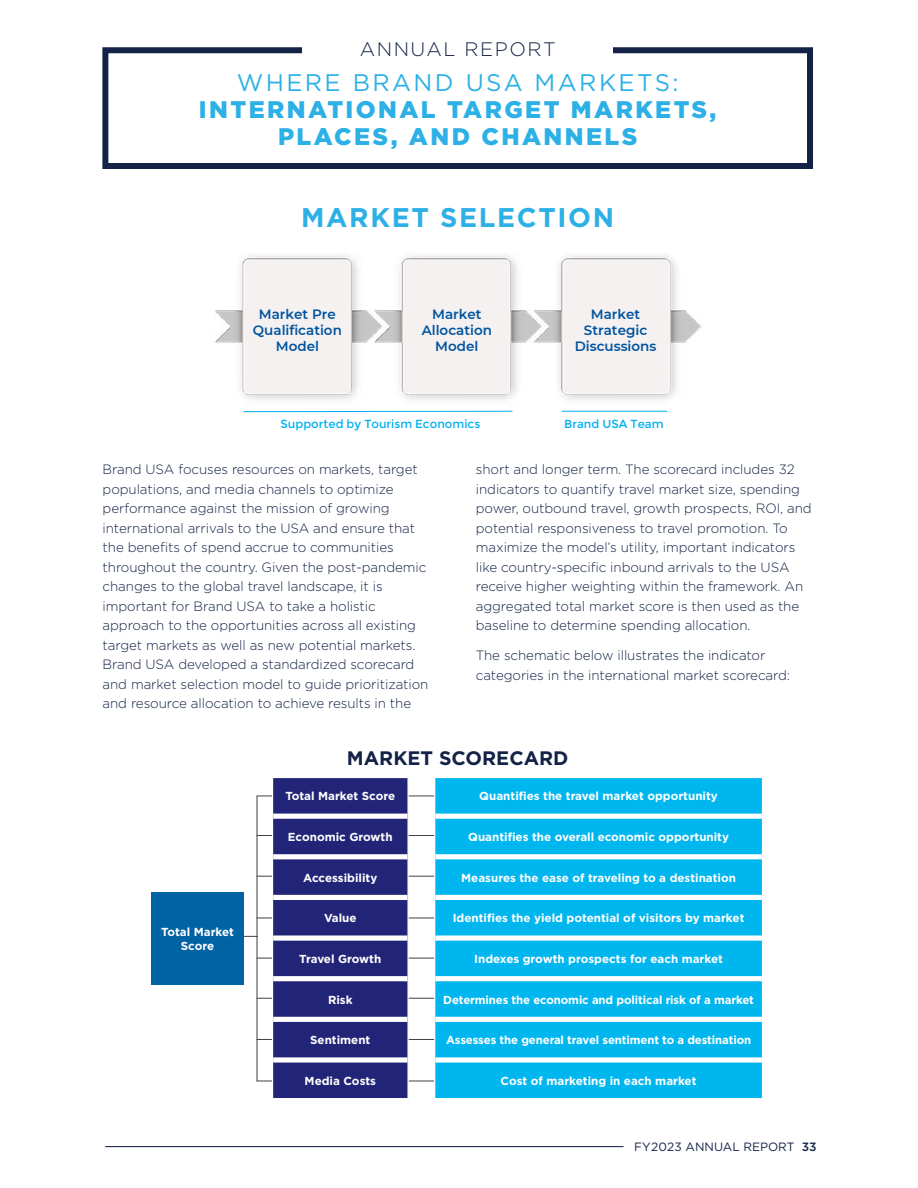
<style>
.page{position:relative;width:918px;height:1188px;background:#fff}
.page>*{position:absolute;margin:0;border:0;box-sizing:border-box;transform-origin:0 0}
.t1{font:700 27px "Gotham";letter-spacing:.06em;color:#2cb0e6}
.t2{font:900 24px/27px "Gotham";letter-spacing:.1em;color:#2cb0e6;text-align:center}
.t3{font:24px "Gotham";letter-spacing:.1em;color:#2cb0e6}
.t4{font:700 19.5px "Gotham";color:#132246}
.t5{font:300 19.5px "Gotham";letter-spacing:.08em;color:#132246}
.t6{font:300 13.5px/19.5px "Gotham";letter-spacing:-.005em;color:#132246}
.t7{font:600 13.5px/16.2px "Montserrat";color:#00549f;text-align:center}
.t8{font:12px "Gotham";color:#132246}
.t9{font:11.7px "Montserrat";color:#00b0f0}
.t10{font:700 11.55px/14.2px "Gotham";color:#fff;text-align:center}
.t11{font:700 11.55px "Gotham";letter-spacing:-.02em;color:#fff}
.s1{font-weight:500}
</style>
<div class="page">
<div style="left:102px;top:47px;width:711px;height:122px;border:6px solid #132246"></div>
<div style="left:302px;top:40px;width:311px;height:24px;background:#fff"></div>
<img style="left:215px;top:255px;width:486px;height:158px">
<hr style="left:243px;top:411px;width:269px;height:1px;background:#00b0f0">
<hr style="left:562px;top:411px;width:105px;height:1px;background:#00b0f0">
<div style="left:151px;top:892px;width:93px;height:93px;background:#0063a4"></div>
<hr style="left:257px;top:796px;width:208px;height:1px;background:#414042">
<hr style="left:257px;top:835px;width:208px;height:1px;background:#414042">
<hr style="left:257px;top:876px;width:208px;height:1px;background:#414042">
<hr style="left:257px;top:918px;width:208px;height:1px;background:#414042">
<svg style="left:244px;top:936px;width:13px;height:1px"></svg>
<hr style="left:257px;top:998px;width:208px;height:1px;background:#414042">
<hr style="left:257px;top:1081px;width:208px;height:1px;background:#414042">
<hr style="left:257px;top:1039px;width:208px;height:1px;background:#414042">
<hr style="left:257px;top:958px;width:208px;height:1px;background:#414042">
<div style="left:273px;top:778px;width:134px;height:320px;background:#222478"></div>
<hr style="left:272px;top:778px;width:1px;height:38px;background:#fff">
<hr style="left:407px;top:778px;width:2px;height:38px;background:#fff">
<hr style="left:272px;top:816px;width:1px;height:41px;background:#fff">
<hr style="left:407px;top:816px;width:2px;height:41px;background:#fff">
<hr style="left:272px;top:857px;width:1px;height:40px;background:#fff">
<hr style="left:407px;top:857px;width:2px;height:40px;background:#fff">
<hr style="left:272px;top:897px;width:1px;height:41px;background:#fff">
<hr style="left:407px;top:897px;width:2px;height:41px;background:#fff">
<hr style="left:272px;top:938px;width:1px;height:41px;background:#fff">
<hr style="left:407px;top:938px;width:2px;height:41px;background:#fff">
<hr style="left:272px;top:979px;width:1px;height:40px;background:#fff">
<hr style="left:407px;top:979px;width:2px;height:40px;background:#fff">
<hr style="left:272px;top:1019px;width:1px;height:41px;background:#fff">
<hr style="left:407px;top:1019px;width:2px;height:41px;background:#fff">
<hr style="left:272px;top:1060px;width:1px;height:38px;background:#fff">
<hr style="left:407px;top:1060px;width:2px;height:38px;background:#fff">
<div style="left:273px;top:814px;width:134px;height:5px;background:#fff"></div>
<div style="left:273px;top:854px;width:134px;height:5px;background:#fff"></div>
<div style="left:273px;top:895px;width:134px;height:5px;background:#fff"></div>
<div style="left:273px;top:935px;width:134px;height:6px;background:#fff"></div>
<div style="left:273px;top:976px;width:134px;height:5px;background:#fff"></div>
<div style="left:273px;top:1017px;width:134px;height:5px;background:#fff"></div>
<div style="left:273px;top:1057px;width:134px;height:6px;background:#fff"></div>
<div style="left:435px;top:778px;width:327px;height:320px;background:#00b6ef"></div>
<hr style="left:434px;top:778px;width:1px;height:38px;background:#fff">
<hr style="left:434px;top:816px;width:1px;height:41px;background:#fff">
<hr style="left:434px;top:857px;width:1px;height:40px;background:#fff">
<hr style="left:434px;top:897px;width:1px;height:41px;background:#fff">
<hr style="left:434px;top:938px;width:1px;height:41px;background:#fff">
<hr style="left:434px;top:979px;width:1px;height:40px;background:#fff">
<hr style="left:434px;top:1019px;width:1px;height:41px;background:#fff">
<hr style="left:434px;top:1060px;width:1px;height:38px;background:#fff">
<div style="left:435px;top:814px;width:327px;height:5px;background:#fff"></div>
<div style="left:435px;top:854px;width:327px;height:5px;background:#fff"></div>
<div style="left:435px;top:895px;width:327px;height:5px;background:#fff"></div>
<div style="left:435px;top:935px;width:327px;height:6px;background:#fff"></div>
<div style="left:435px;top:976px;width:327px;height:5px;background:#fff"></div>
<div style="left:435px;top:1017px;width:327px;height:5px;background:#fff"></div>
<div style="left:435px;top:1057px;width:327px;height:6px;background:#fff"></div>
<hr style="left:257px;top:796px;width:1px;height:285px;background:#414042">
<hr style="left:105px;top:1146px;width:519px;height:1px;background:#132246">
<h3 class="t5" style="left:360px;top:37px;width:197px">ANNUAL REPORT</h3>
<h2 class="t3" style="left:237px;top:67px;width:443px">WHERE BRAND USA MARKETS:</h2>
<h2 class="t2" style="left:199px;top:96px;width:519px">INTERNATIONAL TARGET MARKETS,<br>PLACES, AND CHANNELS</h2>
<h1 class="t1" style="left:301px;top:200px;width:314px">MARKET SELECTION</h1>
<p class="t7" style="left:253px;top:305px;width:91px">Market Pre<br>Qualification<br>Model</p>
<p class="t7" style="left:422px;top:305px;width:72px">Market<br>Allocation<br>Model</p>
<p class="t7" style="left:575px;top:305px;width:83px">Market<br>Strategic<br>Discussions</p>
<p class="t9" style="left:281px;top:417px;width:201px">Supported by Tourism Economics</p>
<p class="t9" style="left:564px;top:417px;width:101px">Brand USA Team</p>
<p class="t6" style="left:103px;top:459px;width:327px">Brand USA focuses resources on markets, target populations, and media channels to optimize performance against the mission of growing international arrivals to the USA and ensure that the benefits of spend accrue to communities throughout the country. Given the post-pandemic changes to the global travel landscape, it is important for Brand USA to take a holistic approach to the opportunities across all existing target markets as well as new potential markets.<br>Brand USA developed a standardized scorecard and market selection model to guide prioritization and resource allocation to achieve results in the</p>
<p class="t6" style="left:476px;top:459px;width:337px">short and longer term. The scorecard includes 32 indicators to quantify travel market size, spending power, outbound travel, growth prospects, ROI, and potential responsiveness to travel promotion. To maximize the model’s utility, important indicators like country-specific inbound arrivals to the USA receive higher weighting within the framework. An aggregated total market score is then used as the baseline to determine spending allocation.</p>
<p class="t6" style="left:476px;top:646px;width:316px">The schematic below illustrates the indicator categories in the international market scorecard:</p>
<p class="t10" style="left:161px;top:924px;width:75px">Total Market<br>Score</p>
<h3 class="t4" style="left:347px;top:745px;width:223px">MARKET SCORECARD</h3>
<p class="t10" style="left:285px;top:789px;width:111px">Total Market Score</p>
<p class="t10" style="left:288px;top:830px;width:106px">Economic Growth</p>
<p class="t10" style="left:303px;top:870px;width:76px">Accessibility</p>
<p class="t10" style="left:324px;top:911px;width:34px">Value</p>
<p class="t11" style="left:299px;top:951px;width:84px">Travel Growth</p>
<p class="t10" style="left:328px;top:992px;width:26px">Risk</p>
<p class="t10" style="left:310px;top:1033px;width:62px">Sentiment</p>
<p class="t10" style="left:305px;top:1074px;width:73px">Media Costs</p>
<p class="t10" style="left:479px;top:789px;width:240px">Quantifies the travel market opportunity</p>
<p class="t10" style="left:468px;top:830px;width:262px">Quantifies the overall economic opportunity</p>
<p class="t10" style="left:461px;top:870px;width:276px">Measures the ease of traveling to a destination</p>
<p class="t10" style="left:453px;top:911px;width:293px">Identifies the yield potential of visitors by market</p>
<p class="t10" style="left:474px;top:952px;width:250px">Indexes growth prospects for each market</p>
<p class="t10" style="left:443px;top:992px;width:312px">Determines the economic and political risk of a market</p>
<p class="t10" style="left:446px;top:1033px;width:307px">Assesses the general travel sentiment to a destination</p>
<p class="t10" style="left:501px;top:1074px;width:197px">Cost of marketing in each market</p>
<p class="t8" style="left:634px;top:1139px;width:184px">FY2023 ANNUAL REPORT <span class="s1">33</span></p>
</div>
